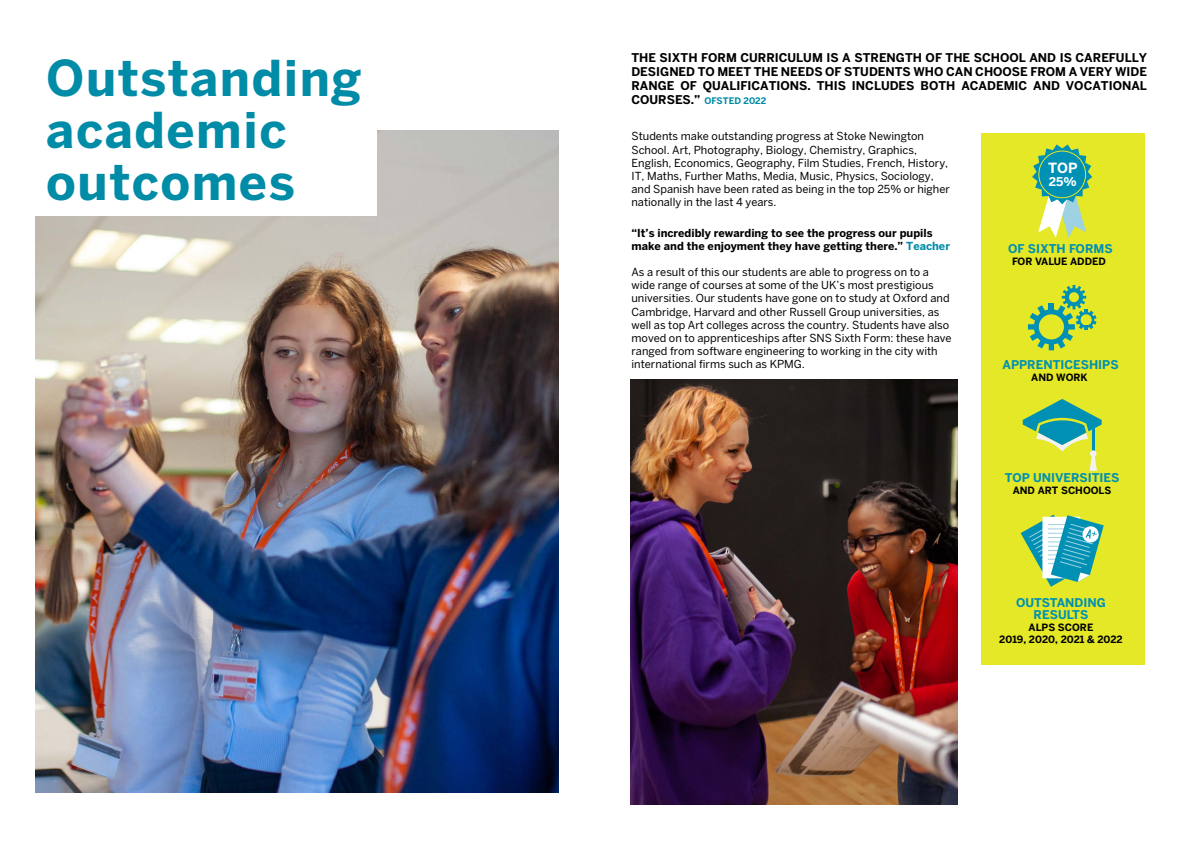
<style>
.page{position:relative;width:1191px;height:842px;background:#fff}
.page>*{position:absolute;margin:0;border:0;box-sizing:border-box;transform-origin:0 0}
.t1{font:700 49px/52px "Benton Sans";letter-spacing:.03em;color:#008ba7}
.t2{font:700 14px "Benton Sans";color:#fff}
.t3{font:700 12px/14px "Benton Sans";color:#000;text-align:justify}
.t4{font:700 12px/12px "Benton Sans";color:#0090b4;text-align:center}
.t5{font:700 12px "Benton Sans";color:#fff}
.t6{font:11px/13.2px "Benton Sans";color:#000}
.t7{font:700 11px/13px "Benton Sans";color:#000}
.t8{font:700 10px/12px "Benton Sans";color:#000;text-align:center}
.t9{font:700 9px "Benton Sans";color:#008ba7}
.s1{font-size:12px;color:#000}
.s2{color:#008ba7}
</style>
<div class="page">
<img style="left:36px;top:130px;width:523px;height:662px">
<div style="left:30px;top:56px;width:347px;height:160px;background:#fff"></div>
<div style="left:981px;top:133px;width:163px;height:532px;background:#e4e827"></div>
<svg style="left:1020px;top:515px;width:83px;height:72px"></svg>
<svg style="left:1022px;top:399px;width:79px;height:72px"></svg>
<hr style="left:1092px;top:427px;width:2px;height:27px;background:#0090b4">
<div style="left:1090px;top:450px;width:6px;height:7px;background:#f2f2f2;border-radius:50%"></div>
<div style="left:1048px;top:342px;width:6px;height:8px;background:#0090b4"></div>
<svg style="left:1029px;top:285px;width:67px;height:63px"></svg>
<svg style="left:1032px;top:144px;width:60px;height:94px"></svg>
<div style="left:1039px;top:151px;width:46px;height:47px;background:#0090b4;border-radius:50%"></div>
<div style="left:1038px;top:151px;width:47px;height:47px;border:1px solid #e4e827;border-radius:50%"></div>
<img style="left:630px;top:379px;width:328px;height:425px">
<h1 class="t1" style="left:46px;top:52px;width:317px">Outstanding academic outcomes</h1>
<p class="t3" style="left:631px;top:50px;width:517px">THE SIXTH FORM CURRICULUM IS A STRENGTH OF THE SCHOOL AND IS CAREFULLY DESIGNED TO MEET THE NEEDS OF STUDENTS WHO CAN CHOOSE FROM A VERY WIDE RANGE OF QUALIFICATIONS. THIS INCLUDES BOTH ACADEMIC AND VOCATIONAL</p>
<p class="t9" style="left:631px;top:95px;width:136px"><span class="s1">COURSES.”</span> OFSTED 2022</p>
<p class="t6" style="left:631px;top:130px;width:320px">Students make outstanding progress at Stoke Newington School. Art, Photography, Biology, Chemistry, Graphics, English, Economics, Geography, Film Studies, French, History, IT, Maths, Further Maths, Media, Music, Physics, Sociology, and Spanish have been rated as being in the top 25% or higher nationally in the last 4 years.</p>
<p class="t7" style="left:631px;top:226px;width:320px">“It’s incredibly rewarding to see the progress our pupils make and the enjoyment they have getting there.” <span class="s2">Teacher</span></p>
<p class="t6" style="left:631px;top:265px;width:321px">As a result of this our students are able to progress on to a wide range of courses at some of the UK’s most prestigious universities. Our students have gone on to study at Oxford and Cambridge, Harvard and other Russell Group universities, as well as top Art colleges across the country. Students have also moved on to apprenticeships after SNS Sixth Form: these have ranged from software engineering to working in the city with international firms such as KPMG.</p>
<p class="t2" style="left:1048px;top:160px;width:31px">TOP</p>
<p class="t5" style="left:1049px;top:174px;width:29px">25%</p>
<p class="t4" style="left:1008px;top:243px;width:106px">OF SIXTH FORMS</p>
<p class="t8" style="left:1012px;top:255px;width:95px">FOR VALUE ADDED</p>
<p class="t4" style="left:1002px;top:358px;width:118px">APPRENTICESHIPS</p>
<p class="t8" style="left:1031px;top:371px;width:58px">AND WORK</p>
<p class="t4" style="left:1005px;top:472px;width:116px">TOP UNIVERSITIES</p>
<p class="t8" style="left:1012px;top:484px;width:100px">AND ART SCHOOLS</p>
<p class="t4" style="left:1016px;top:596px;width:91px">OUTSTANDING<br>RESULTS</p>
<p class="t8" style="left:999px;top:621px;width:125px">ALPS SCORE<br>2019, 2020, 2021 &amp; 2022</p>
</div>
